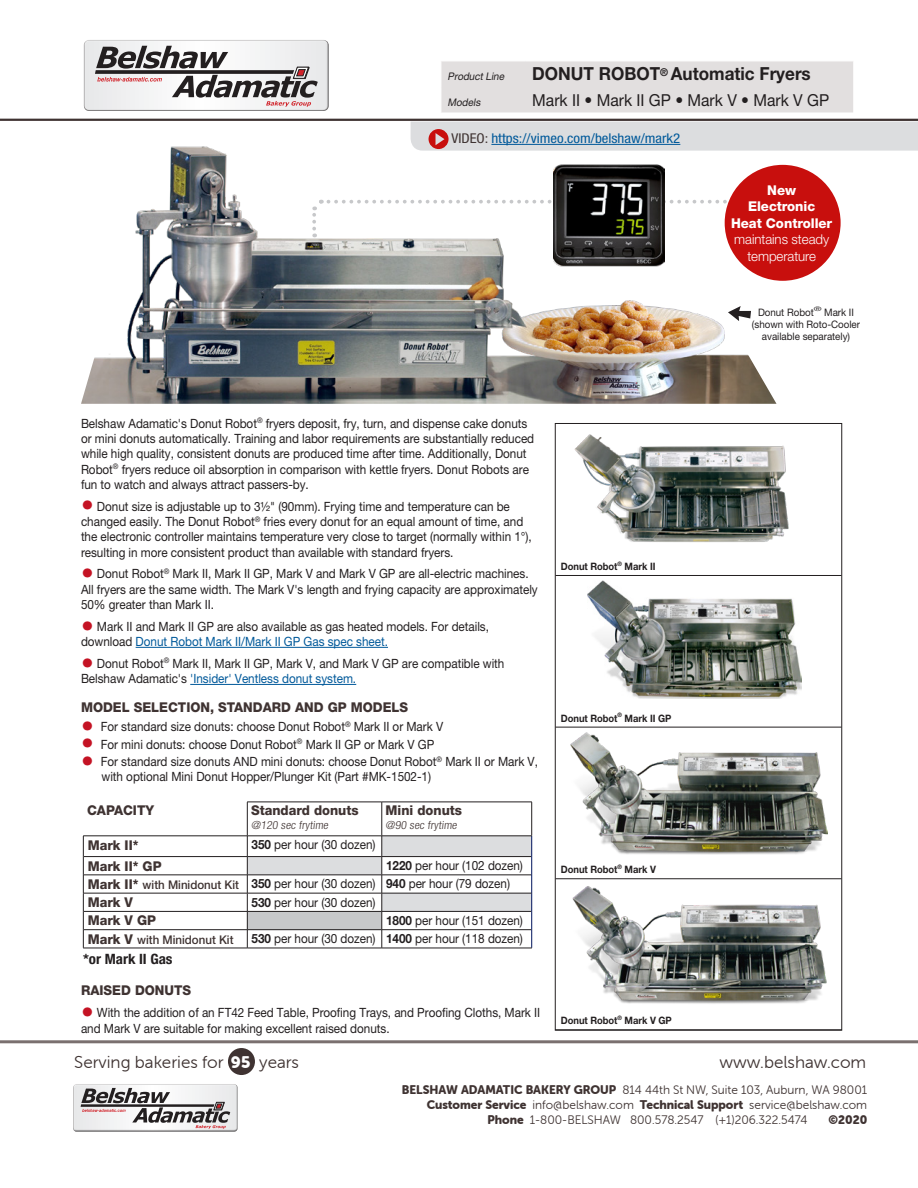
<style>
.page{position:relative;width:918px;height:1188px;background:#fff}
.page>*{position:absolute;margin:0;border:0;box-sizing:border-box;transform-origin:0 0}
.Header_1{font:700 18px "Helvetica Neue LT Pro";color:#231f20;scale:.95 1}
.t1{font:17.25px "Museo Sans Rounded 300";color:#3f3332}
.Header_1_-_Subhead{font:16.5px "Helvetica Neue LT Pro";color:#231f20;scale:.95 1}
.Table_-_Descriptions{font:700 condensed 14.25px "Helvetica Neue LT Pro";color:#231f20;scale:1.05 1}
.Header_2{font:800 13.5px "Helvetica Neue LT Pro";color:#3f3332;scale:.96 1}
._0_-_Text_-_Main{font:800 13.5px/16.5px "Helvetica Neue LT Pro";letter-spacing:-.005em;color:#fff;text-align:center}
.Video_caption_1{font:condensed 13.5px "Helvetica Neue LT Pro";color:#00599a;scale:1.1 1}
._0_-_Text_-_Main-2{font:12.75px/15.3px "Helvetica Neue LT Pro";letter-spacing:-.005em;color:#231f20;scale:.92 1}
.t2{font:12.3px "Museo Sans Rounded 300";color:#3f3332}
.t3{font:12.3px "Museo Sans Rounded 900";color:#3f3332}
.Header_2-2{font:500 12px "Helvetica Neue LT Pro";color:#3f3332;scale:.96 1}
.Header_2-3{font:300 condensed 11.25px "Helvetica Neue LT Pro";color:#3f3332;scale:1.05 1}
.Header_-_Title_-_Pro{font:italic 10.5px "Helvetica Neue LT Pro";color:#231f20;scale:.95 1}
.t4{font:10.35px/12.3px "Helvetica Neue LT Pro";letter-spacing:-.005em;color:#231f20;text-align:center;scale:.95 1}
.t5{font:700 10.2px "Helvetica Neue LT Pro";letter-spacing:-.005em;color:#231f20;scale:.92 1}
.s1{color:#3f3332}
.s2{font-size:25.5px;color:#c41324}
.s3{color:#00599a}
.s4{font-weight:700}
.s5{font-weight:800;font-size:13.5px}
.s6{font-weight:300}
.s7{font-family:"Museo Sans Rounded 900";font-size:16.5px;color:#fff}
.s8{font-family:"Museo Sans Rounded 900"}
</style>
<div class="page">
<div style="left:411px;top:122px;width:507px;height:29px;background:#dcdddf"></div>
<hr style="left:136px;top:647px;width:252px;height:1px;background:#00599a">
<hr style="left:190px;top:684px;width:166px;height:1px;background:#00599a">
<hr style="left:247px;top:802px;width:135px;height:1px;background:#231f20">
<hr style="left:247px;top:802px;width:1px;height:34px;background:#231f20">
<hr style="left:382px;top:802px;width:150px;height:1px;background:#231f20">
<hr style="left:382px;top:802px;width:1px;height:34px;background:#231f20">
<svg style="left:83px;top:837px;width:1px;height:111px"></svg>
<hr style="left:84px;top:856px;width:163px;height:1px;background:#231f20">
<hr style="left:84px;top:875px;width:163px;height:1px;background:#231f20">
<hr style="left:84px;top:911px;width:163px;height:1px;background:#231f20">
<hr style="left:84px;top:929px;width:163px;height:1px;background:#231f20">
<hr style="left:531px;top:802px;width:1px;height:34px;background:#231f20">
<svg style="left:247px;top:837px;width:285px;height:111px"></svg>
<hr style="left:83px;top:893px;width:164px;height:1px;background:#231f20">
<hr style="left:247px;top:893px;width:135px;height:1px;background:#231f20">
<hr style="left:382px;top:893px;width:150px;height:1px;background:#231f20">
<hr style="left:83px;top:948px;width:164px;height:1px;background:#231f20">
<hr style="left:247px;top:948px;width:135px;height:1px;background:#231f20">
<hr style="left:382px;top:948px;width:150px;height:1px;background:#231f20">
<hr style="left:83px;top:836px;width:164px;height:1px;background:#231f20">
<hr style="left:247px;top:836px;width:135px;height:1px;background:#231f20">
<hr style="left:382px;top:836px;width:150px;height:1px;background:#231f20">
<img style="left:81px;top:145px;width:696px;height:259px">
<hr style="left:555px;top:575px;width:287px;height:1px;background:#231f20">
<hr style="left:555px;top:727px;width:287px;height:1px;background:#231f20">
<hr style="left:555px;top:878px;width:287px;height:1px;background:#231f20">
<hr style="left:555px;top:1030px;width:287px;height:1px;background:#231f20">
<img style="left:574px;top:434px;width:215px;height:108px">
<img style="left:587px;top:581px;width:215px;height:118px">
<img style="left:570px;top:733px;width:258px;height:122px">
<img style="left:572px;top:886px;width:255px;height:118px">
<div style="left:555px;top:423px;width:287px;height:607px;border:1px solid #231f20"></div>
<div style="left:725px;top:165px;width:116px;height:116px;background:#c80f0d;border-radius:50%"></div>
<div style="left:744px;top:297px;width:125px;height:55px;background:#fff;border-radius:8px"></div>
<svg style="left:728px;top:306px;width:23px;height:15px"></svg>
<hr style="left:0;top:119px;width:918px;height:2px;background:#3f3332">
<div style="left:228px;top:1048px;width:27px;height:27px;background:#3f3332;border-radius:50%"></div>
<hr style="left:0;top:1040px;width:918px;height:3px;background:#7a706f">
<div style="left:441px;top:61px;width:412px;height:51px;background:#e2dfdf"></div>
<svg style="left:84px;top:40px;width:245px;height:71px"></svg>
<svg style="left:73px;top:1084px;width:165px;height:48px"></svg>
<p class="Header_-_Title_-_Pro" style="left:448px;top:70px;width:63px">ProductLine</p>
<p class="Header_1" style="left:532px;top:63px;width:295px">DONUT ROBOT<sup>®</sup> Automatic Fryers</p>
<p class="Header_-_Title_-_Pro" style="left:448px;top:96px;width:38px">Models</p>
<p class="Header_1_-_Subhead" style="left:532px;top:90px;width:314px">Mark II • Mark II GP • Mark V • Mark V GP</p>
<p class="Video_caption_1" style="left:452px;top:130px;width:210px"><span class="s1">VIDEO:</span> https://vimeo.com/belshaw/mark2</p>
<p class="_0_-_Text_-_Main-2" style="left:81px;top:415px;width:494px">Belshaw Adamatic's Donut Robot<sup>®</sup> fryers deposit, fry, turn, and dispense cake donuts or mini donuts automatically. Training and labor requirements are substantially reduced while high quality, consistent donuts are produced time after time. Additionally, Donut Robot<sup>®</sup> fryers reduce oil absorption in comparison with kettle fryers. Donut Robots are fun to watch and always attract passers-by.</p>
<p class="_0_-_Text_-_Main-2" style="left:81px;top:498px;width:492px"><span class="s2">•</span> Donut size is adjustable up to 3½" (90mm). Frying time and temperature can be changed easily. The Donut Robot<sup>®</sup> fries every donut for an equal amount of time, and the electronic controller maintains temperature very close to target (normally within 1°), resulting in more consistent product than available with standard fryers.</p>
<p class="_0_-_Text_-_Main-2" style="left:81px;top:566px;width:498px"><span class="s2">•</span> Donut Robot<sup>®</sup> Mark II, Mark II GP, Mark V and Mark V GP are all-electric machines.<br>All fryers are the same width. The Mark V's length and frying capacity are approximately<br>50% greater than Mark II.</p>
<p class="_0_-_Text_-_Main-2" style="left:81px;top:618px;width:445px"><span class="s2">•</span> Mark II and Mark II GP are also available as gas heated models. For details, download <span class="s3">Donut Robot Mark II/Mark II GP Gas spec sheet.</span></p>
<p class="_0_-_Text_-_Main-2" style="left:81px;top:655px;width:462px"><span class="s2">•</span> Donut Robot<sup>®</sup> Mark II, Mark II GP, Mark V, and Mark V GP are compatible with<br>Belshaw Adamatic's <span class="s3">'Insider' Ventless donut system.</span></p>
<p class="Header_2" style="left:81px;top:699px;width:342px">MODEL SELECTION, STANDARD AND GP MODELS</p>
<p class="_0_-_Text_-_Main-2" style="left:81px;top:719px;width:395px"><span class="s2">•</span> For standard size donuts: choose Donut Robot<sup>®</sup> Mark II or Mark V</p>
<p class="_0_-_Text_-_Main-2" style="left:81px;top:736px;width:386px"><span class="s2">•</span> For mini donuts: choose Donut Robot<sup>®</sup> Mark II GP or Mark V GP</p>
<p class="_0_-_Text_-_Main-2" style="left:102px;top:754px;width:476px;text-indent:-21px"><span class="s2">•</span> For standard size donuts AND mini donuts: choose Donut Robot<sup>®</sup> Mark II or Mark V, with optional Mini Donut Hopper/Plunger Kit (Part #MK-1502-1)</p>
<p class="Header_2" style="left:87px;top:802px;width:71px">CAPACITY</p>
<p class="Header_2" style="left:251px;top:802px;width:114px">Standard donuts</p>
<p class="Header_2-3" style="left:251px;top:818px;width:77px">@120 sec frytime</p>
<p class="Header_2" style="left:386px;top:802px;width:81px">Mini donuts</p>
<p class="Header_2-3" style="left:386px;top:818px;width:71px">@90 sec frytime</p>
<p class="Header_2" style="left:88px;top:837px;width:55px">Mark II*</p>
<p class="_0_-_Text_-_Main-2" style="left:252px;top:837px;width:136px"><span class="s4">350</span> per hour (30 dozen)</p>
<p class="Header_2" style="left:88px;top:858px;width:79px">Mark II* GP</p>
<p class="_0_-_Text_-_Main-2" style="left:386px;top:858px;width:150px"><span class="s4">1220</span> per hour (102 dozen)</p>
<p class="Header_2-2" style="left:88px;top:877px;width:159px"><span class="s5">Mark II*</span> with Minidonut Kit</p>
<p class="_0_-_Text_-_Main-2" style="left:252px;top:876px;width:136px"><span class="s4">350</span> per hour (30 dozen)</p>
<p class="_0_-_Text_-_Main-2" style="left:386px;top:876px;width:136px"><span class="s4">940</span> per hour (79 dozen)</p>
<p class="Header_2" style="left:88px;top:894px;width:49px">Mark V</p>
<p class="_0_-_Text_-_Main-2" style="left:252px;top:894px;width:136px"><span class="s4">530</span> per hour (30 dozen)</p>
<p class="Header_2" style="left:88px;top:913px;width:73px">Mark V GP</p>
<p class="_0_-_Text_-_Main-2" style="left:386px;top:912px;width:150px"><span class="s4">1800</span> per hour (151 dozen)</p>
<p class="Header_2-2" style="left:88px;top:932px;width:153px"><span class="s5">Mark V</span> with Minidonut Kit</p>
<p class="_0_-_Text_-_Main-2" style="left:252px;top:931px;width:136px"><span class="s4">530</span> per hour (30 dozen)</p>
<p class="_0_-_Text_-_Main-2" style="left:386px;top:931px;width:150px"><span class="s4">1400</span> per hour (118 dozen)</p>
<p class="Table_-_Descriptions" style="left:83px;top:950px;width:87px">*or Mark II Gas</p>
<p class="Header_2" style="left:81px;top:982px;width:116px">RAISED DONUTS</p>
<p class="_0_-_Text_-_Main-2" style="left:81px;top:1005px;width:501px"><span class="s2">•</span> With the addition of an FT42 Feed Table, Proofing Trays, and Proofing Cloths, Mark II and Mark V are suitable for making excellent raised donuts.</p>
<p class="t5" style="left:561px;top:560px;width:104px">Donut Robot<sup>®</sup> Mark II</p>
<p class="t5" style="left:561px;top:712px;width:122px">Donut Robot<sup>®</sup> Mark II GP</p>
<p class="t5" style="left:561px;top:863px;width:105px">Donut Robot<sup>®</sup> Mark V</p>
<p class="t5" style="left:561px;top:1014px;width:122px">Donut Robot<sup>®</sup> Mark V GP</p>
<p class="_0_-_Text_-_Main" style="left:731px;top:182px;width:103px">New<br>Electronic<br>Heat Controller <span class="s6">maintains steady temperature</span></p>
<p class="t4" style="left:752px;top:306px;width:115px">Donut Robot<sup>®</sup> Mark II (shown with Roto-Cooler available separately)</p>
<h2 class="t1" style="left:74px;top:1052px;width:226px">Serving bakeries for <span class="s7">95</span> years</h2>
<h2 class="t1" style="left:719px;top:1052px;width:148px">www.belshaw.com</h2>
<p class="t2" style="left:402px;top:1083px;width:467px"><span class="s8">BELSHAW ADAMATIC BAKERY GROUP</span> 814 44th St NW, Suite 103, Auburn, WA 98001</p>
<p class="t2" style="left:427px;top:1098px;width:442px"><span class="s8">Customer Service</span> info@belshaw.com <span class="s8">Technical Support</span> service@belshaw.com</p>
<p class="t2" style="left:488px;top:1113px;width:321px"><span class="s8">Phone</span> 1-800-BELSHAW 800.578.2547 (+1)206.322.5474</p>
<p class="t3" style="left:829px;top:1112px;width:40px">©2020</p>
</div>
